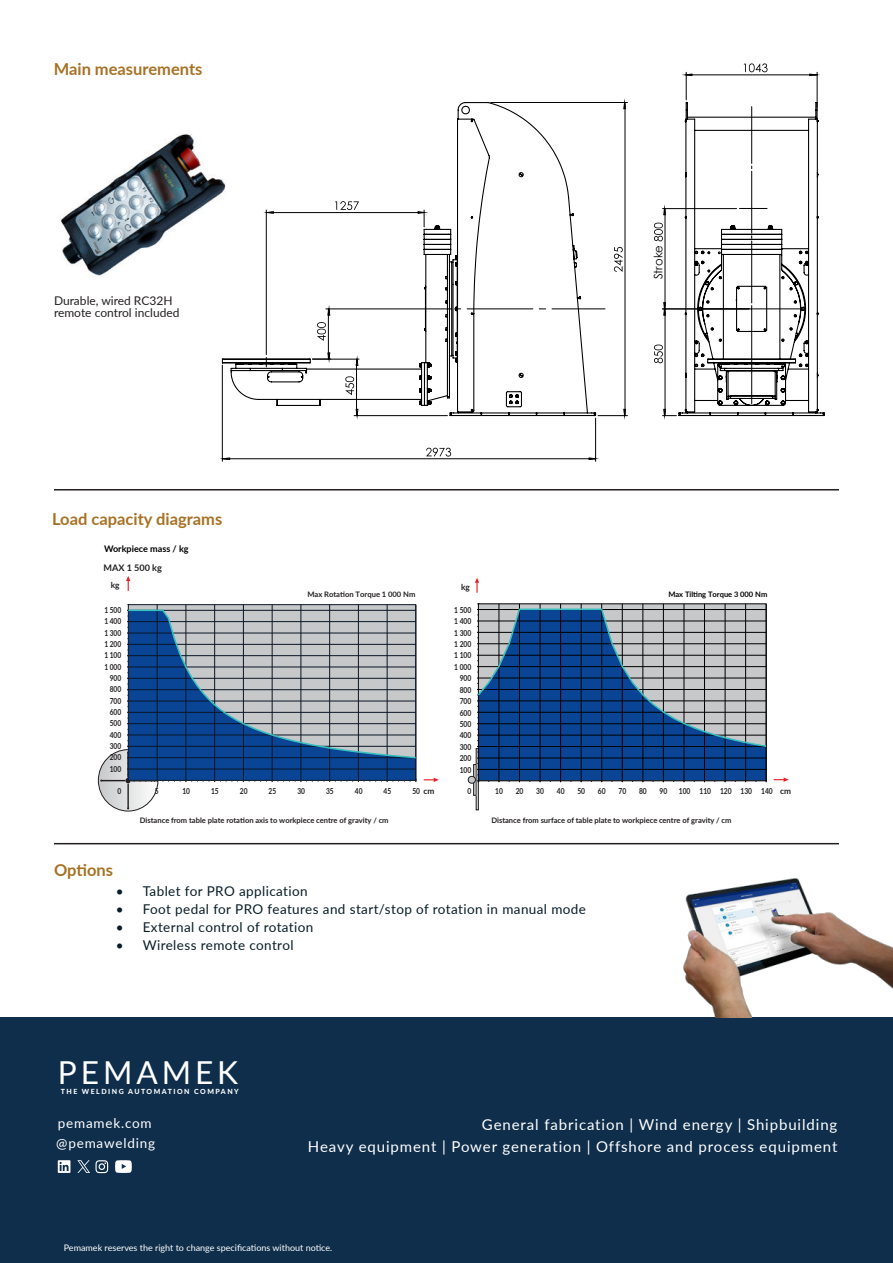
<style>
.page{position:relative;width:893px;height:1263px;background:#fff}
.page>*{position:absolute;margin:0;border:0;box-sizing:border-box;transform-origin:0 0}
.t1{font:31.65px "Lato";letter-spacing:.125em;color:#fff}
.t2{font:700 16.5px "Lato";color:#a77225}
.t3{font:15px/22.5px "Lato";letter-spacing:.06em;color:#fff;text-align:right}
.t4{font:13.5px "Lato";letter-spacing:.03em;color:#081d28}
.t5{font:13.5px/20px "Lato";letter-spacing:.06em;color:#fff}
.t6{font:12px/12px "Lato";color:#231f20}
.t7{font:11.7px "Century Gothic";color:#000}
.t8{font:700 9.15px "Lato";color:#000}
.t9{font:700 9.15px "Lato";color:#231f20}
.t10{font:9px "Lato";color:#fff}
.t11{font:700 8.25px "Lato";letter-spacing:-.005em;color:#231f20;scale:.81 1}
.t12{font:700 8.25px "Lato";letter-spacing:-.005em;color:#231f20;scale:.8 1}
.t13{font:700 8.25px "Lato";letter-spacing:-.005em;color:#231f20}
.t14{font:700 7.5px "Lato";letter-spacing:-.005em;color:#231f20}
.t15{font:700 7.5px "Lato";letter-spacing:-.005em;color:#000}
.t16{font:800 7.05px "Lato";letter-spacing:.21em;color:#fff}
</style>
<div class="page">
<div style="left:0;top:1017px;width:893px;height:246px;background:#0f2e4b"></div>
<svg style="left:58px;top:1160px;width:12px;height:13px"></svg>
<svg style="left:77px;top:1160px;width:31px;height:13px"></svg>
<svg style="left:115px;top:1160px;width:17px;height:13px"></svg>
<hr style="left:54px;top:489px;width:785px;height:1px;background:#231f20">
<hr style="left:54px;top:843px;width:785px;height:1px;background:#231f20">
<img style="left:60px;top:134px;width:161px;height:142px">
<img style="left:683px;top:878px;width:210px;height:139px">
<svg style="left:424px;top:778px;width:15px;height:4px"></svg>
<svg style="left:126px;top:576px;width:4px;height:15px"></svg>
<svg style="left:475px;top:578px;width:4px;height:15px"></svg>
<div style="left:476px;top:748px;width:3px;height:62px;border:1px solid #231f20"></div>
<div style="left:473px;top:764px;width:3px;height:32px;border:1px solid #231f20"></div>
<svg style="left:774px;top:777px;width:15px;height:5px"></svg>
<svg style="left:467px;top:603px;width:300px;height:181px;background:#516f96"></svg>
<svg style="left:98px;top:604px;width:319px;height:207px"></svg>
<svg style="left:744px;top:63px;width:23px;height:9px"></svg>
<hr style="left:686px;top:74px;width:131px;height:1px;background:#000">
<hr style="left:817px;top:72px;width:1px;height:35px;background:#000">
<hr style="left:595px;top:418px;width:1px;height:43px;background:#000">
<hr style="left:222px;top:365px;width:1px;height:96px;background:#000">
<svg style="left:686px;top:72px;width:7px;height:28px"></svg>
<svg style="left:222px;top:448px;width:374px;height:12px"></svg>
<svg style="left:221px;top:101px;width:604px;height:316px"></svg>
<h2 class="t2" style="left:54px;top:57px;width:150px">Main measurements</h2>
<h3 class="t7" style="left:652px;top:279px;width:36px;rotate:-90deg">Stroke</h3>
<h3 class="t6" style="left:54px;top:294px;width:127px">Durable, wired RC32H remote control included</h3>
<h2 class="t2" style="left:52px;top:507px;width:172px">Load capacity diagrams</h2>
<p class="t8" style="left:104px;top:545px;width:86px">Workpiece mass / kg</p>
<p class="t9" style="left:104px;top:564px;width:60px">MAX 1 500 kg</p>
<p class="t13" style="left:111px;top:582px;width:10px">kg</p>
<p class="t13" style="left:461px;top:584px;width:10px">kg</p>
<p class="t14" style="left:307px;top:591px;width:109px">Max Rotation Torque 1 000 Nm</p>
<p class="t15" style="left:668px;top:588px;width:100px">Max Tilting Torque 3 000 Nm</p>
<p class="t12" style="left:104px;top:607px;width:23px">1 500</p>
<p class="t11" style="left:454px;top:607px;width:23px">1 500</p>
<p class="t12" style="left:104px;top:618px;width:23px">1 400</p>
<p class="t11" style="left:454px;top:618px;width:23px">1 400</p>
<p class="t12" style="left:104px;top:629px;width:23px">1 300</p>
<p class="t11" style="left:454px;top:629px;width:23px">1 300</p>
<p class="t12" style="left:104px;top:641px;width:23px">1 200</p>
<p class="t11" style="left:454px;top:641px;width:23px">1 200</p>
<p class="t12" style="left:104px;top:652px;width:23px">1 100</p>
<p class="t11" style="left:454px;top:652px;width:23px">1 100</p>
<p class="t12" style="left:104px;top:663px;width:23px">1 000</p>
<p class="t11" style="left:454px;top:664px;width:23px">1 000</p>
<p class="t12" style="left:110px;top:675px;width:16px">900</p>
<p class="t11" style="left:460px;top:675px;width:16px">900</p>
<p class="t12" style="left:110px;top:686px;width:16px">800</p>
<p class="t11" style="left:460px;top:686px;width:16px">800</p>
<p class="t12" style="left:110px;top:697px;width:16px">700</p>
<p class="t11" style="left:460px;top:698px;width:16px">700</p>
<p class="t12" style="left:110px;top:709px;width:16px">600</p>
<p class="t11" style="left:460px;top:709px;width:16px">600</p>
<p class="t12" style="left:110px;top:720px;width:16px">500</p>
<p class="t11" style="left:460px;top:721px;width:16px">500</p>
<p class="t12" style="left:110px;top:731px;width:16px">400</p>
<p class="t11" style="left:460px;top:732px;width:16px">400</p>
<p class="t12" style="left:110px;top:743px;width:16px">300</p>
<p class="t11" style="left:460px;top:744px;width:16px">300</p>
<p class="t12" style="left:110px;top:754px;width:16px">200</p>
<p class="t11" style="left:460px;top:755px;width:16px">200</p>
<p class="t12" style="left:110px;top:765px;width:16px">100</p>
<p class="t11" style="left:460px;top:766px;width:16px">100</p>
<p class="t12" style="left:117px;top:788px;width:6px">0</p>
<h2 class="t2" style="left:54px;top:858px;width:61px">Options</h2>
<p class="t11" style="left:467px;top:788px;width:6px">0</p>
<p class="t13" style="left:780px;top:788px;width:12px">cm</p>
<p class="t12" style="left:155px;top:788px;width:6px">5</p>
<p class="t12" style="left:182px;top:788px;width:11px">10</p>
<p class="t12" style="left:211px;top:788px;width:11px">15</p>
<p class="t12" style="left:240px;top:788px;width:11px">20</p>
<p class="t12" style="left:269px;top:788px;width:11px">25</p>
<p class="t12" style="left:297px;top:788px;width:11px">30</p>
<p class="t12" style="left:326px;top:788px;width:11px">35</p>
<p class="t12" style="left:355px;top:788px;width:11px">40</p>
<p class="t12" style="left:384px;top:788px;width:11px">45</p>
<p class="t14" style="left:140px;top:817px;width:250px">Distance from table plate rotation axis to workpiece centre of gravity / cm</p>
<p class="t14" style="left:491px;top:817px;width:242px">Distance from surface of table plate to workpiece centre of gravity / cm</p>
<p class="t12" style="left:412px;top:788px;width:29px">50 cm</p>
<p class="t11" style="left:495px;top:788px;width:11px">10</p>
<p class="t11" style="left:516px;top:788px;width:11px">20</p>
<p class="t11" style="left:536px;top:788px;width:11px">30</p>
<p class="t11" style="left:557px;top:788px;width:11px">40</p>
<p class="t11" style="left:577px;top:788px;width:11px">50</p>
<p class="t11" style="left:598px;top:788px;width:11px">60</p>
<p class="t11" style="left:618px;top:788px;width:11px">70</p>
<p class="t11" style="left:639px;top:788px;width:11px">80</p>
<p class="t11" style="left:660px;top:788px;width:11px">90</p>
<p class="t11" style="left:679px;top:788px;width:117px">100 110 120 130 140</p>
<h3 class="t4" style="left:116px;top:882px;width:193px">• Tablet for PRO application</h3>
<h3 class="t4" style="left:116px;top:900px;width:472px">• Foot pedal for PRO features and start/stop of rotation in manual mode</h3>
<h3 class="t4" style="left:116px;top:918px;width:199px">• External control of rotation</h3>
<h3 class="t4" style="left:116px;top:936px;width:179px">• Wireless remote control</h3>
<h1 class="t1" style="left:58px;top:1054px;width:182px">PEMAMEK</h1>
<p class="t16" style="left:61px;top:1087px;width:180px">THE WELDING AUTOMATION COMPANY</p>
<h3 class="t5" style="left:56px;top:1113px;width:100px">pemamek.com @pemawelding</h3>
<h3 class="t3" style="left:308px;top:1112px;width:531px">General fabrication | Wind energy | Shipbuilding<br>Heavy equipment | Power generation | Offshore and process equipment</h3>
<p class="t10" style="left:64px;top:1241px;width:270px">Pemamek reserves the right to change specifications without notice.</p>
</div>
